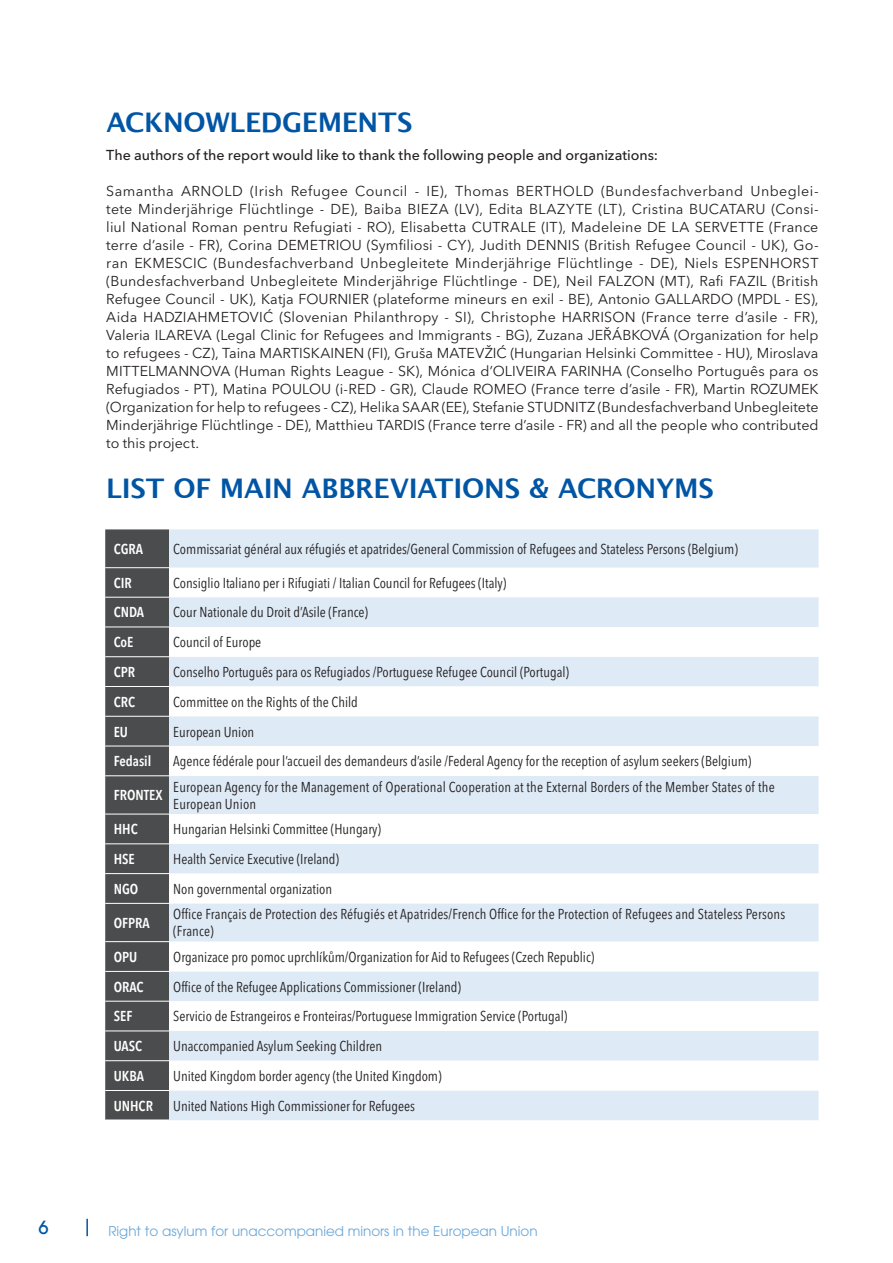
<style>
.page{position:relative;width:893px;height:1263px;background:#fff}
.page>*{position:absolute;margin:0;border:0;box-sizing:border-box;transform-origin:0 0}
.t1{font:700 27px "Lucida Grande";letter-spacing:-.01em;color:#0155a5}
.t2{font:500 18px "ITC Avant Garde Pro";color:#0155a5}
.t3{font:14.25px/18px "Avenir Next LT Pro";color:#231f20;text-align:justify}
.t4{font:condensed 14.25px/17.1px "Avenir Next LT Pro";color:#231f20}
.t5{font:600 condensed 14.25px "Avenir Next LT Pro";color:#fff}
.t6{font:500 14.25px "Avenir Next LT Pro";color:#231f20}
.t7{font:13.5px "ITC Avant Garde Pro";color:#6ba8d9}
</style>
<div class="page">
<svg style="left:86px;top:1219px;width:2px;height:17px"></svg>
<div style="left:105px;top:529px;width:64px;height:590px;background:#4b4c4d"></div>
<div style="left:169px;top:529px;width:650px;height:591px;background:#deeaf5"></div>
<svg style="left:169px;top:568px;width:650px;height:522px"></svg>
<hr style="left:105px;top:567px;width:64px;height:1px;background:#fff">
<hr style="left:105px;top:597px;width:64px;height:1px;background:#fff">
<hr style="left:105px;top:627px;width:64px;height:1px;background:#fff">
<hr style="left:105px;top:656px;width:64px;height:1px;background:#fff">
<hr style="left:105px;top:686px;width:64px;height:1px;background:#fff">
<hr style="left:105px;top:716px;width:64px;height:1px;background:#fff">
<hr style="left:105px;top:746px;width:64px;height:1px;background:#fff">
<hr style="left:105px;top:775px;width:64px;height:1px;background:#fff">
<hr style="left:105px;top:814px;width:64px;height:1px;background:#fff">
<hr style="left:105px;top:843px;width:64px;height:1px;background:#fff">
<hr style="left:105px;top:873px;width:64px;height:1px;background:#fff">
<hr style="left:105px;top:903px;width:64px;height:1px;background:#fff">
<hr style="left:105px;top:941px;width:64px;height:1px;background:#fff">
<hr style="left:105px;top:971px;width:64px;height:1px;background:#fff">
<hr style="left:105px;top:1001px;width:64px;height:1px;background:#fff">
<hr style="left:105px;top:1030px;width:64px;height:1px;background:#fff">
<hr style="left:105px;top:1060px;width:64px;height:1px;background:#fff">
<hr style="left:105px;top:1090px;width:64px;height:1px;background:#fff">
<h1 class="t1" style="left:106px;top:100px;width:305px">ACKNOWLEDGEM ENTS</h1>
<p class="t6" style="left:106px;top:146px;width:553px">The authors of the report would like to thank the following people and organizations:</p>
<p class="t3" style="left:106px;top:182px;width:714px">Samantha ARNOLD (Irish Refugee Council - IE), Thomas BERTHOLD (Bundesfachverband Unbeglei&shy;tete Minderjährige Flüchtlinge - DE), Baiba BIEZA (LV), Edita BLAZYTE (LT), Cristina BUCATARU (Consi&shy;liul National Roman pentru Refugiati - RO), Elisabetta CUTRALE (IT), Madeleine DE LA SERVETTE (France terre d’asile - FR), Corina DEMETRIOU (Symfiliosi - CY), Judith DENNIS (British Refugee Council - UK), Go&shy;ran EKMESCIC (Bundesfachverband Unbegleitete Minderjährige Flüchtlinge - DE), Niels ESPENHORST (Bundesfachverband Unbegleitete Minderjährige Flüchtlinge - DE), Neil FALZON (MT), Rafi FAZIL (British Refugee Council - UK), Katja FOURNIER (plateforme mineurs en exil - BE), Antonio GALLARDO (MPDL - ES), Aida HADZIAHMETOVIĆ (Slovenian Philanthropy - SI), Christophe HARRISON (France terre d’asile - FR), Valeria ILAREVA (Legal Clinic for Refugees and Immigrants - BG), Zuzana JEŘÁBKOVÁ (Organization for help to refugees - CZ), Taina MARTISKAINEN (FI), Gruša MATEVŽIĆ (Hungarian Helsinki Committee - HU), Miroslava MITTELMANNOVA (Human Rights League - SK), Mónica d’OLIVEIRA FARINHA (Conselho Português para os Refugiados - PT), Matina POULOU (i-RED - GR), Claude ROMEO (France terre d’asile - FR), Martin ROZUMEK (Organization for help to refugees - CZ), Helika SAAR (EE), Stefanie STUDNITZ (Bundesfachverband Unbegleitete Minderjährige Flüchtlinge - DE), Matthieu TARDIS (France terre d’asile - FR) and all the people who contributed to this project.</p>
<h1 class="t1" style="left:106px;top:466px;width:609px">LIST OF MAIN ABBREVIATION S &amp; ACRON YMS</h1>
<p class="t5" style="left:114px;top:540px;width:31px">CGRA</p>
<p class="t4" style="left:173px;top:540px;width:566px">Commissariat général aux réfugiés et apatrides/General Commission of Refugees and Stateless Persons (Belgium)</p>
<p class="t5" style="left:114px;top:574px;width:20px">CIR</p>
<p class="t4" style="left:173px;top:574px;width:335px">Consiglio Italiano per i Rifugiati / Italian Council for Refugees (Italy)</p>
<p class="t5" style="left:114px;top:604px;width:32px">CNDA</p>
<p class="t4" style="left:173px;top:604px;width:196px">Cour Nationale du Droit d’Asile (France)</p>
<p class="t5" style="left:114px;top:633px;width:21px">CoE</p>
<p class="t4" style="left:173px;top:634px;width:90px">Council of Europe</p>
<p class="t5" style="left:114px;top:663px;width:23px">CPR</p>
<p class="t4" style="left:173px;top:663px;width:397px">Conselho Português para os Refugiados /Portuguese Refugee Council (Portugal)</p>
<p class="t5" style="left:114px;top:693px;width:23px">CRC</p>
<p class="t4" style="left:173px;top:693px;width:186px">Committee on the Rights of the Child</p>
<p class="t5" style="left:114px;top:723px;width:16px">EU</p>
<p class="t4" style="left:173px;top:723px;width:83px">European Union</p>
<p class="t5" style="left:114px;top:753px;width:39px">Fedasil</p>
<p class="t4" style="left:173px;top:753px;width:580px">Agence fédérale pour l’accueil des demandeurs d’asile /Federal Agency for the reception of asylum seekers (Belgium)</p>
<p class="t5" style="left:114px;top:787px;width:50px">FRONTEX</p>
<p class="t4" style="left:173px;top:778px;width:603px">European Agency for the Management of Operational Cooperation at the External Borders of the Member States of the<br>European Union</p>
<p class="t5" style="left:114px;top:821px;width:25px">HHC</p>
<p class="t4" style="left:173px;top:821px;width:209px">Hungarian Helsinki Committee (Hungary)</p>
<p class="t5" style="left:114px;top:850px;width:23px">HSE</p>
<p class="t4" style="left:173px;top:850px;width:167px">Health Service Executive (Ireland)</p>
<p class="t5" style="left:114px;top:880px;width:26px">NGO</p>
<p class="t4" style="left:173px;top:880px;width:160px">Non governmental organization</p>
<p class="t5" style="left:114px;top:914px;width:37px">OFPRA</p>
<p class="t4" style="left:173px;top:906px;width:613px">Office Français de Protection des Réfugiés et Apatrides/French Office for the Protection of Refugees and Stateless Persons (France)</p>
<p class="t5" style="left:114px;top:948px;width:25px">OPU</p>
<p class="t4" style="left:173px;top:948px;width:423px">Organizace pro pomoc uprchlíkům/Organization for Aid to Refugees (Czech Republic)</p>
<p class="t5" style="left:114px;top:978px;width:31px">ORAC</p>
<p class="t4" style="left:173px;top:978px;width:289px">Office of the Refugee Applications Commissioner (Ireland)</p>
<p class="t5" style="left:114px;top:1008px;width:20px">SEF</p>
<p class="t4" style="left:173px;top:1008px;width:396px">Servicio de Estrangeiros e Fronteiras/Portuguese Immigration Service (Portugal)</p>
<p class="t5" style="left:114px;top:1037px;width:30px">UASC</p>
<p class="t4" style="left:173px;top:1038px;width:210px">Unaccompanied Asylum Seeking Children</p>
<p class="t5" style="left:114px;top:1067px;width:32px">UKBA</p>
<p class="t4" style="left:173px;top:1067px;width:270px">United Kingdom border agency (the United Kingdom)</p>
<p class="t5" style="left:114px;top:1097px;width:41px">UNHCR</p>
<p class="t4" style="left:173px;top:1097px;width:243px">United Nations High Commissioner for Refugees</p>
<p class="t2" style="left:39px;top:1216px;width:11px">6</p>
<p class="t7" style="left:108px;top:1223px;width:431px">Right to asylum for unaccompanied minors in the European Union</p>
</div>
